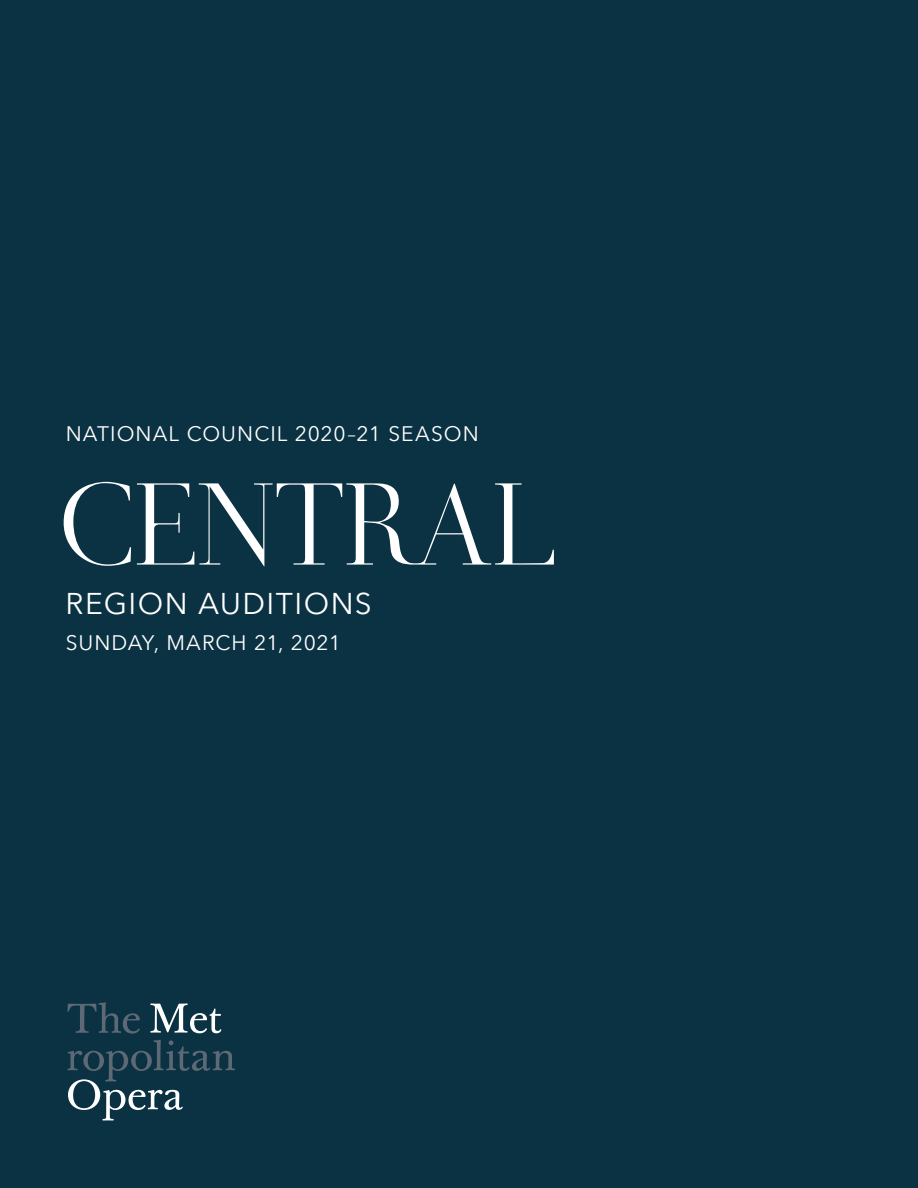
<style>
.page{position:relative;width:918px;height:1188px;background:#0b3243}
.page>*{position:absolute;margin:0;border:0;box-sizing:border-box;transform-origin:0 0}
.t1{font:121.5px "Didot Display";color:#fff}
.t2{font:30px "Avenir Next";letter-spacing:.045em;color:#fff}
.t3{font:21px "Avenir Next";letter-spacing:.045em;color:#fff}
</style>
<div class="page">
<svg style="left:68px;top:1002px;width:72px;height:32px"></svg>
<svg style="left:150px;top:1003px;width:71px;height:30px"></svg>
<svg style="left:68px;top:1040px;width:167px;height:80px"></svg>
<p class="t3" style="left:66px;top:416px;width:414px">NATIONAL COUNCIL 2020–21 SEASON</p>
<h1 class="t1" style="left:60px;top:443px;width:496px">CENT≤L</h1>
<h2 class="t2" style="left:66px;top:578px;width:308px">REGION AUDITIONS</h2>
<p class="t3" style="left:66px;top:625px;width:277px">SUNDAY, MARCH 21, 2021</p>
</div>
